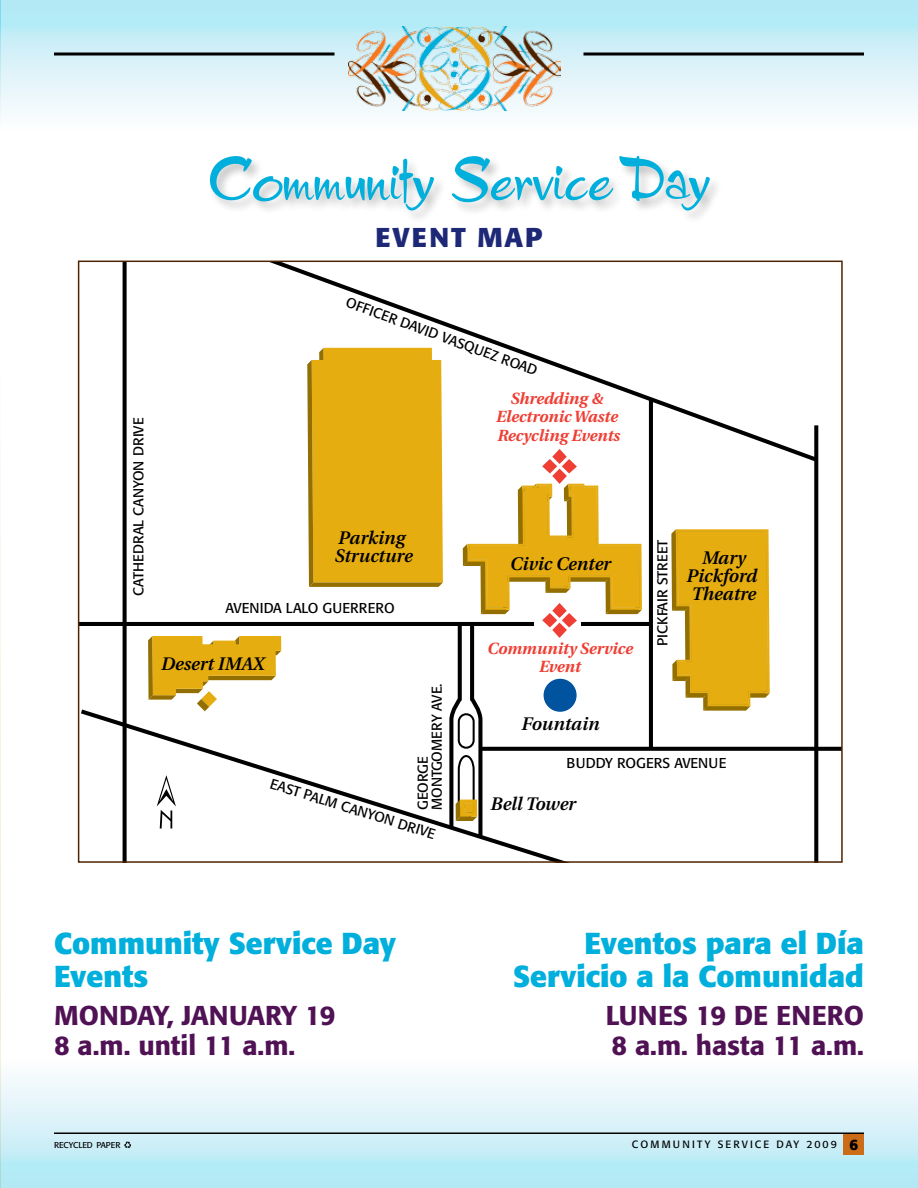
<style>
.page{position:relative;width:918px;height:1188px;background:#fff}
.page>*{position:absolute;margin:0;border:0;box-sizing:border-box;transform-origin:0 0}
.t1{font:54px "Charade JF";color:#00afdb}
.t2{font:700 30px/33px "Formata";color:#00afdb;text-align:right}
.t3{font:500 27px/30px "Formata";letter-spacing:-.02em;color:#501255}
.t4{font:500 27px/30px "Formata";color:#501255}
.t5{font:700 27px "Formata";letter-spacing:.07em;color:#1d2877}
.t6{font:italic 600 18.15px/18.3px "Utopia";color:#000}
.t7{font:italic 700 16.2px/18.1px "Utopia";color:#ef3e33;text-align:center}
.t8{font:14.1px/14.1px "Formata";color:#000}
.t9{font:10.5px "Formata";letter-spacing:.2em;color:#000}
.t10{font:8.4px "Formata";color:#000}
.s1{font-weight:700;font-size:15px}
</style>
<div class="page">
<svg style="left:0;top:467px;width:1px;height:574px"></svg>
<div style="left:0;top:1041px;width:918px;height:147px;background:linear-gradient(to bottom,#fff,#afe7f4)"></div>
<div style="left:0;top:0;width:918px;height:147px;background:linear-gradient(to bottom,#aee7f4,#fff)"></div>
<svg style="left:54px;top:52px;width:280px;height:4px"></svg>
<img style="left:349px;top:27px;width:212px;height:83px">
<svg style="left:583px;top:52px;width:281px;height:4px"></svg>
<div style="left:207px;top:153px;width:516px;height:70px;background:#000;opacity:.25"></div>
<svg style="left:671px;top:529px;width:99px;height:182px"></svg>
<svg style="left:148px;top:636px;width:133px;height:70px"></svg>
<hr style="left:79px;top:622px;width:573px;height:4px;background:#000">
<hr style="left:649px;top:399px;width:4px;height:351px;background:#000">
<svg style="left:642px;top:747px;width:198px;height:4px"></svg>
<svg style="left:814px;top:465px;width:4px;height:395px;fill:#000"></svg>
<svg style="left:81px;top:706px;width:480px;height:154px"></svg>
<svg style="left:275px;top:264px;width:544px;height:201px"></svg>
<svg style="left:123px;top:264px;width:4px;height:596px;fill:#000"></svg>
<svg style="left:307px;top:348px;width:335px;height:493px"></svg>
<div style="left:844px;top:1134px;width:20px;height:20px;background:#ca6c18"></div>
<svg style="left:124px;top:1141px;width:7px;height:7px"></svg>
<hr style="left:54px;top:1132px;width:810px;height:2px;background:#000">
<h1 class="t1" style="left:210px;top:146px;width:503px">Community Service Day</h1>
<h3 class="t5" style="left:375px;top:220px;width:169px">EVENT MAP</h3>
<p class="t8" style="left:132px;top:596px;width:180px;rotate:-90deg">CATHEDRAL CANYON DRIVE</p>
<p class="t8" style="left:349px;top:295px;width:204px;rotate:20deg">OFFICER DAVID VASQUEZ ROAD</p>
<p class="t6" style="left:334px;top:529px;width:79px">Parking<br>Structure</p>
<p class="t8" style="left:225px;top:601px;width:171px">AVENIDA LALO GUERRERO</p>
<p class="t6" style="left:161px;top:655px;width:105px">Desert IMAX</p>
<p class="t8" style="left:416px;top:810px;width:128px;rotate:-90deg">GEORGE<br>MONTGOMERY AVE.</p>
<p class="t8" style="left:273px;top:777px;width:174px;rotate:17deg">EAST PALM CANYON DRIVE</p>
<p class="t7" style="left:496px;top:390px;width:126px">Shredding &amp;<br>Electronic Waste<br>Recycling Events</p>
<p class="t6" style="left:510px;top:555px;width:102px">Civic Center</p>
<p class="t7" style="left:487px;top:639px;width:147px">Community Service<br>Event</p>
<p class="t6" style="left:521px;top:715px;width:80px">Fountain</p>
<p class="t8" style="left:655px;top:646px;width:108px;rotate:-90deg">PICKFAIR STREET</p>
<p class="t6" style="left:686px;top:548px;width:72px;text-align:center">Mary<br>Pickford<br>Theatre</p>
<p class="t8" style="left:567px;top:756px;width:161px">BUDDY ROGERS AVENUE</p>
<p class="t6" style="left:490px;top:795px;width:87px">Bell Tower</p>
<h2 class="t2" style="left:54px;top:927px;width:344px;text-align:left">Community Service Day<br>Events</h2>
<h3 class="t3" style="left:54px;top:1000px;width:283px">MONDAY, JANUARY 19<br>8 A.M. UNTIL 11 A.M.</h3>
<p class="t10" style="left:54px;top:1140px;width:68px">RECYCLED PAPER</p>
<h2 class="t2" style="left:513px;top:927px;width:353px">Eventos para el Día<br>Servicio a la Comunidad</h2>
<h3 class="t4" style="left:606px;top:1000px;width:260px">LUNES 19 DE ENERO<br>8 A.M. HASTA 11 A.M.</h3>
<p class="t9" style="left:632px;top:1138px;width:228px">COMMUNITY SERVICE DAY 2009 <span class="s1">6</span></p>
</div>
